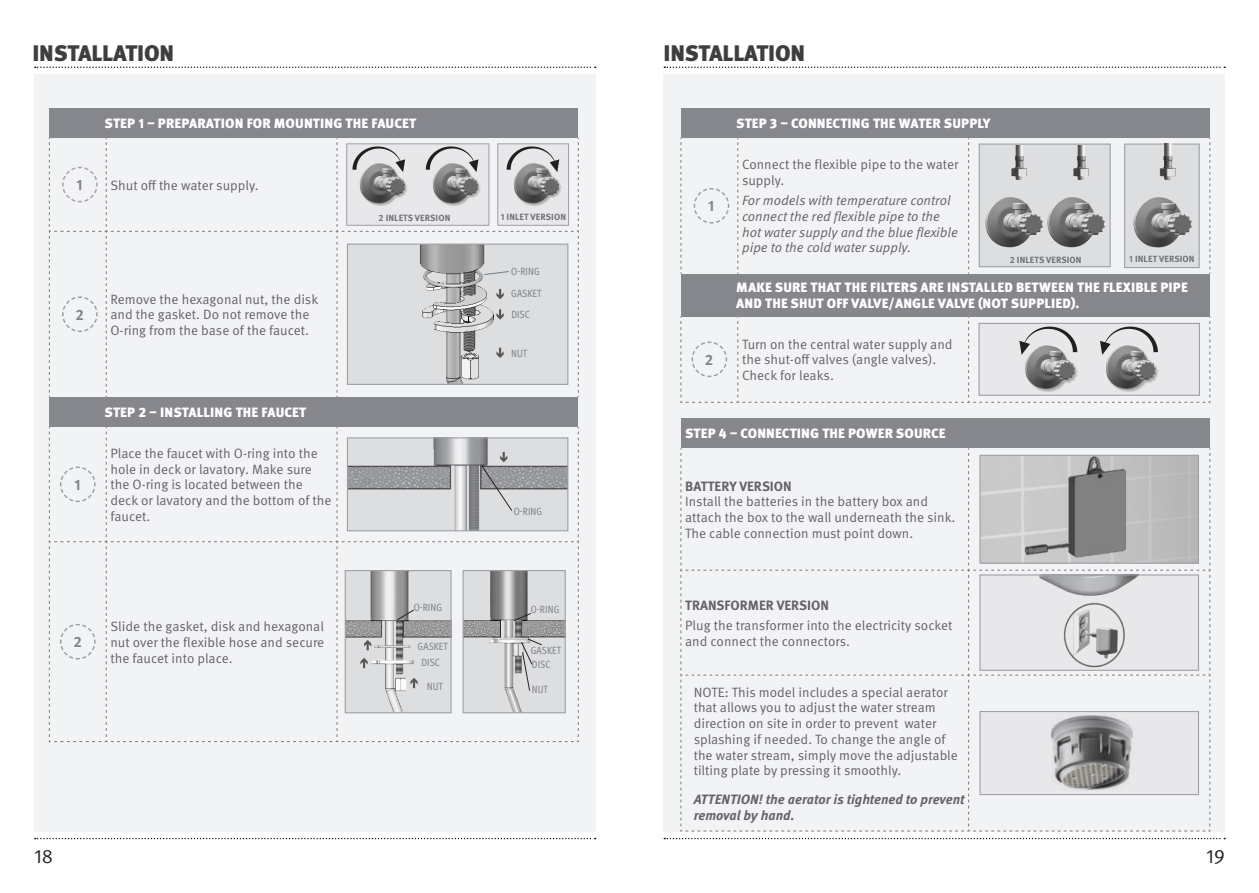
<style>
.page{position:relative;width:1259px;height:893px;background:#fff}
.page>*{position:absolute;margin:0;border:0;box-sizing:border-box;transform-origin:0 0}
.t1{font:900 22.5px "Meta Pro";letter-spacing:-.01em;color:#3e3e3f}
.t2{font:19.5px "Meta Pro Norm";color:#231f20}
.t3{font:700 15px "Meta Pro";color:#808285}
.t4{font:13.5px/15.8px "Meta Pro Norm";color:#636366}
.t5{font:900 13.5px/16.2px "Meta Pro";letter-spacing:.01em;color:#fff}
.t6{font:13.5px/15.8px "Meta Pro Norm Ita";color:#636366}
.t7{font:italic 700 13.5px/15.8px "Meta Pro";color:#636366}
.t8{font:700 13.5px "Meta Pro";color:#636366}
.t9{font:condensed 10.5px "Meta Pro";letter-spacing:.005em;color:#808285}
.t10{font:700 9px "Meta Pro";letter-spacing:.01em;color:#707177}
</style>
<div class="page">
<svg style="left:35px;top:67px;width:561px;height:1px"></svg>
<svg style="left:664px;top:67px;width:561px;height:1px"></svg>
<svg style="left:35px;top:838px;width:561px;height:1px"></svg>
<svg style="left:664px;top:838px;width:561px;height:1px"></svg>
<div style="left:34px;top:74px;width:561px;height:757px;background:#f2f3f4"></div>
<div style="left:663px;top:74px;width:562px;height:757px;background:#f2f3f4"></div>
<div style="left:49px;top:108px;width:529px;height:30px;background:#86878d"></div>
<div style="left:49px;top:397px;width:529px;height:30px;background:#86878d"></div>
<svg style="left:49px;top:138px;width:530px;height:259px"></svg>
<svg style="left:49px;top:427px;width:530px;height:315px"></svg>
<div style="left:681px;top:108px;width:528px;height:30px;background:#86878d"></div>
<div style="left:681px;top:274px;width:528px;height:42px;background:#86878d"></div>
<svg style="left:680px;top:138px;width:1px;height:136px"></svg>
<svg style="left:737px;top:138px;width:1px;height:136px"></svg>
<svg style="left:968px;top:138px;width:1px;height:136px"></svg>
<svg style="left:1209px;top:138px;width:1px;height:136px"></svg>
<svg style="left:693px;top:188px;width:37px;height:36px"></svg>
<div style="left:978px;top:143px;width:132px;height:124px;background:#dddee0;border:1px solid #9fa1a7"></div>
<div style="left:1124px;top:143px;width:75px;height:125px;background:#dddee0;border:1px solid #9fa1a7"></div>
<img style="left:985px;top:145px;width:58px;height:103px">
<img style="left:1047px;top:145px;width:58px;height:103px">
<img style="left:1129px;top:143px;width:65px;height:105px">
<svg style="left:680px;top:316px;width:530px;height:87px"></svg>
<div style="left:978px;top:323px;width:222px;height:73px;border:1px solid #9fa1a7"></div>
<div style="left:681px;top:418px;width:528px;height:30px;background:#86878d"></div>
<svg style="left:680px;top:448px;width:530px;height:384px"></svg>
<img style="left:981px;top:457px;width:216px;height:105px">
<div style="left:979px;top:455px;width:220px;height:109px;border:1px solid #9fa1a7"></div>
<div style="left:980px;top:575px;width:218px;height:95px;background:#e8e8ea"></div>
<img style="left:1039px;top:576px;width:99px;height:92px">
<div style="left:979px;top:574px;width:220px;height:97px;border:1px solid #9fa1a7"></div>
<div style="left:980px;top:711px;width:218px;height:84px;background:#e8e8ea"></div>
<img style="left:1050px;top:715px;width:83px;height:75px">
<div style="left:979px;top:711px;width:220px;height:84px;border:1px solid #9fa1a7"></div>
<h1 class="t1" style="left:32px;top:40px;width:143px">INSTALLATION</h1>
<p class="t5" style="left:105px;top:115px;width:313px">STEP 1 – PREPARATION FOR MOUNTING THE FAUCET</p>
<p class="t3" style="left:77px;top:177px;width:8px">1</p>
<p class="t4" style="left:110px;top:178px;width:150px">shut off the water supply.</p>
<p class="t3" style="left:75px;top:306px;width:10px">2</p>
<p class="t4" style="left:110px;top:291px;width:209px">Remove the hexagonal nut, the disk and the gasket. do not remove the<br>O-ring from the base of the faucet.</p>
<p class="t3" style="left:74px;top:476px;width:8px">1</p>
<p class="t5" style="left:105px;top:404px;width:203px">STEP 2 – INSTALLING THE FAUCET</p>
<p class="t4" style="left:110px;top:446px;width:223px">Place the faucet with O-ring into the hole in deck or lavatory. make sure the O-ring is located between the deck or lavatory and the bottom of the faucet.</p>
<p class="t3" style="left:73px;top:634px;width:10px">2</p>
<p class="t4" style="left:110px;top:619px;width:215px;text-align:justify">slide the gasket, disk and hexagonal nut over the flexible hose and secure the faucet into place.</p>
<p class="t10" style="left:378px;top:213px;width:73px">2 INLETS VERSION</p>
<p class="t10" style="left:501px;top:212px;width:67px">1 INLET VERSION</p>
<p class="t9" style="left:511px;top:265px;width:30px">O-RING</p>
<p class="t9" style="left:511px;top:287px;width:32px">GASKET</p>
<p class="t9" style="left:511px;top:308px;width:20px">DISC</p>
<p class="t9" style="left:511px;top:347px;width:18px">NUT</p>
<p class="t9" style="left:514px;top:505px;width:30px">O-RING</p>
<p class="t9" style="left:414px;top:601px;width:30px">O-RING</p>
<p class="t9" style="left:531px;top:603px;width:30px">O-RING</p>
<p class="t9" style="left:418px;top:641px;width:32px">GASKET</p>
<p class="t9" style="left:531px;top:644px;width:32px">GASKET</p>
<p class="t9" style="left:421px;top:656px;width:20px">DISC</p>
<p class="t9" style="left:532px;top:658px;width:20px">DISC</p>
<p class="t9" style="left:427px;top:680px;width:18px">NUT</p>
<p class="t9" style="left:532px;top:683px;width:18px">NUT</p>
<h1 class="t1" style="left:663px;top:40px;width:143px">INSTALLATION</h1>
<p class="t3" style="left:708px;top:198px;width:8px">1</p>
<p class="t3" style="left:705px;top:351px;width:10px">2</p>
<p class="t5" style="left:736px;top:115px;width:256px">STEP 3 – CONNECTING THE WATER SUPPLY</p>
<p class="t4" style="left:742px;top:157px;width:218px">Connect the flexible pipe to the water supply.</p>
<p class="t6" style="left:742px;top:194px;width:217px">For models with temperature control connect the red flexible pipe to the hot water supply and the blue flexible pipe to the cold water supply.</p>
<p class="t10" style="left:1009px;top:255px;width:73px">2 INLETS VERSION</p>
<p class="t10" style="left:1129px;top:254px;width:67px">1 INLET VERSION</p>
<p class="t5" style="left:736px;top:279px;width:453px">MAKE SURE THAT THE FILTERS ARE INSTALLED BETWEEN THE FLEXIBLE PIPE<br>AND THE SHUT OFF VALVE/ANGLE VALVE (NOT SUPPLIED).</p>
<p class="t4" style="left:742px;top:337px;width:212px">Turn on the central water supply and the shut-off valves (angle valves).<br>Check for leaks.</p>
<p class="t5" style="left:685px;top:426px;width:262px">STEP 4 – CONNECTING THE POWER SOURCE</p>
<p class="t8" style="left:685px;top:479px;width:108px">BATTERY VERSION</p>
<p class="t4" style="left:685px;top:494px;width:272px">Install the batteries in the battery box and attach the box to the wall underneath the sink.<br>The cable connection must point down.</p>
<p class="t8" style="left:685px;top:598px;width:145px">TRANSFORMER VERSION</p>
<p class="t4" style="left:685px;top:618px;width:269px">Plug the transformer into the electricity socket and connect the connectors.</p>
<p class="t4" style="left:693px;top:684px;width:266px">NOTE: This model includes a special aerator that allows you to adjust the water stream direction on site in order to prevent water splashing if needed. To change the angle of the water stream, simply move the adjustable tilting plate by pressing it smoothly.</p>
<p class="t7" style="left:693px;top:792px;width:272px">ATTENTION! the aerator is tightened to prevent removal by hand.</p>
<h2 class="t2" style="left:34px;top:847px;width:20px">18</h2>
<h2 class="t2" style="left:1206px;top:847px;width:20px">19</h2>
</div>
